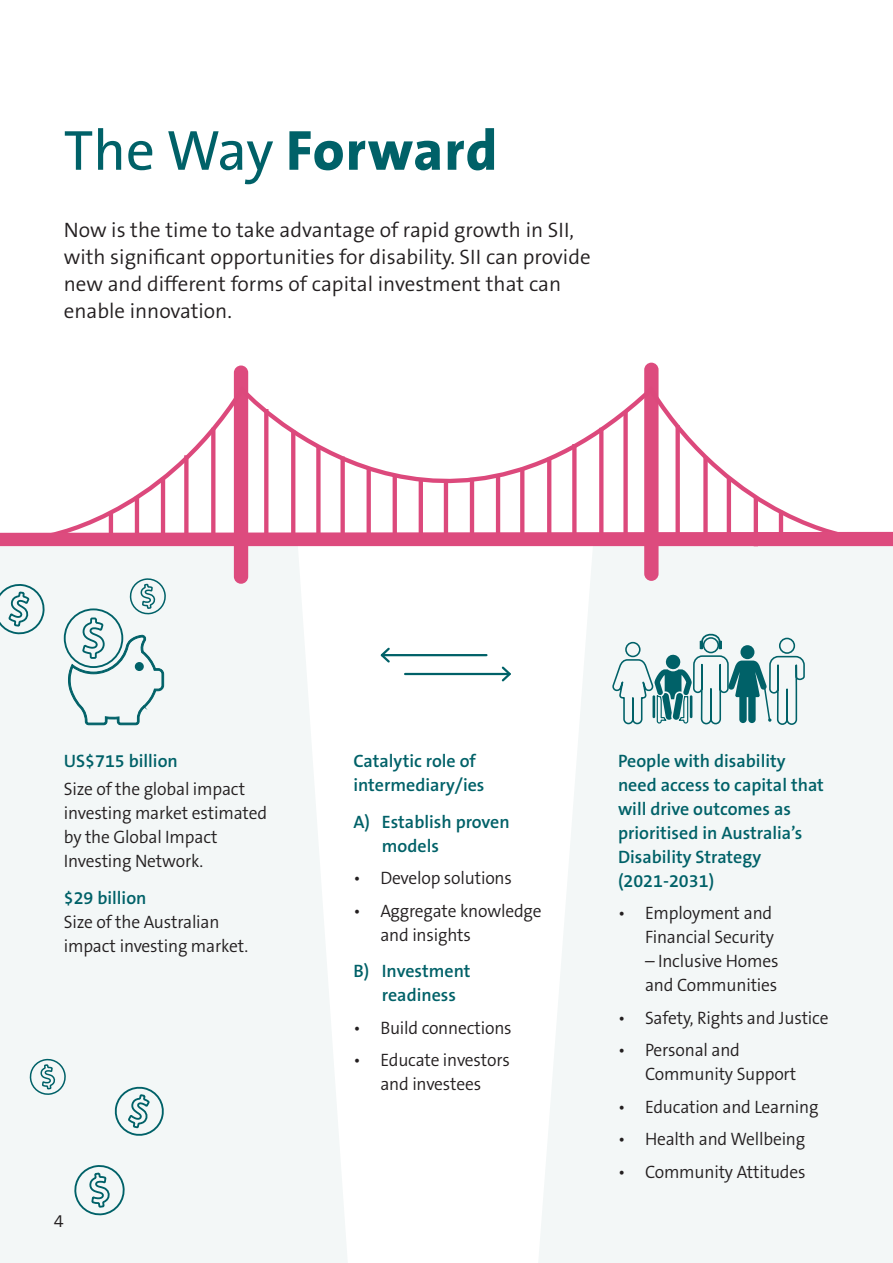
<style>
.page{position:relative;width:893px;height:1263px;background:#fff}
.page>*{position:absolute;margin:0;border:0;box-sizing:border-box;transform-origin:0 0}
.Heading_1{font:800 57px "The Sans B8";letter-spacing:.02em;color:#006168}
.Intro___Pull_Out{font:300 21px/27px "The Sans B4";color:#231f20}
.Body{font:300 18px/24px "The Sans B4";letter-spacing:-.01em;color:#231f20}
.Body-2{font:600 18px/24px "The Sans B6";color:#006168}
.s1{font-family:"The Sans B5 Plain";font-weight:400}
.s2{font-family:"The Sans B6";font-weight:600;color:#006168}
</style>
<div class="page">
<div style="left:0;top:546px;width:347px;height:717px;background:#f3f7f7"></div>
<svg style="left:539px;top:546px;width:354px;height:717px;fill:#f3f7f7"></svg>
<div style="left:768px;top:595px;width:62px;height:668px;background:#f3f7f7"></div>
<div style="left:779px;top:638px;width:16px;height:16px;border:2px solid #006168;border-radius:50%"></div>
<div style="left:625px;top:642px;width:16px;height:15px;border:2px solid #006168;border-radius:50%"></div>
<div style="left:692px;top:595px;width:62px;height:668px;background:#f3f7f7"></div>
<div style="left:703px;top:637px;width:16px;height:16px;border:2px solid #006168;border-radius:50%"></div>
<svg style="left:613px;top:654px;width:79px;height:71px"></svg>
<div style="left:741px;top:646px;width:13px;height:12px;background:#006168;border-radius:50%"></div>
<div style="left:740px;top:645px;width:14px;height:14px;border:1px solid #006168;border-radius:50%"></div>
<svg style="left:728px;top:660px;width:44px;height:63px"></svg>
<svg style="left:700px;top:632px;width:22px;height:17px"></svg>
<div style="left:234px;top:365px;width:14px;height:219px;background:#dd4b7e;border-radius:7px"></div>
<div style="left:644px;top:363px;width:14px;height:218px;background:#dd4b7e;border-radius:7px"></div>
<svg style="left:42px;top:375px;width:809px;height:220px"></svg>
<svg style="left:211px;top:428px;width:4px;height:104px"></svg>
<div style="left:184px;top:455px;width:5px;height:87px;background:#dc497c"></div>
<hr style="left:161px;top:478px;width:4px;height:61px;background:#dc497c">
<svg style="left:264px;top:409px;width:4px;height:123px"></svg>
<svg style="left:291px;top:430px;width:4px;height:102px"></svg>
<div style="left:316px;top:446px;width:5px;height:93px;background:#dc497c"></div>
<div style="left:340px;top:456px;width:5px;height:83px;background:#dc497c"></div>
<svg style="left:367px;top:469px;width:4px;height:63px"></svg>
<hr style="left:393px;top:474px;width:4px;height:64px;background:#dc497c">
<hr style="left:419px;top:480px;width:4px;height:57px;background:#dc497c">
<hr style="left:444px;top:480px;width:4px;height:62px;background:#dc497c">
<hr style="left:470px;top:478px;width:4px;height:62px;background:#dc497c">
<hr style="left:496px;top:475px;width:4px;height:64px;background:#dc497c">
<svg style="left:520px;top:468px;width:4px;height:64px"></svg>
<svg style="left:547px;top:458px;width:4px;height:74px"></svg>
<div style="left:572px;top:444px;width:5px;height:90px;background:#dc497c"></div>
<svg style="left:599px;top:428px;width:4px;height:104px"></svg>
<div style="left:623px;top:411px;width:5px;height:126px;background:#dc497c"></div>
<div style="left:675px;top:425px;width:5px;height:112px;background:#dc497c"></div>
<div style="left:703px;top:456px;width:5px;height:81px;background:#dc497c"></div>
<hr style="left:727px;top:478px;width:4px;height:67px;background:#dc497c">
<hr style="left:135px;top:496px;width:4px;height:46px;background:#dc497c">
<hr style="left:109px;top:513px;width:4px;height:26px;background:#dc497c">
<hr style="left:754px;top:497px;width:4px;height:49px;background:#dc497c">
<hr style="left:779px;top:511px;width:4px;height:27px;background:#dc497c">
<div style="left:0;top:532px;width:893px;height:14px;background:#dd4b7e"></div>
<svg style="left:0;top:583px;width:47px;height:54px"></svg>
<svg style="left:74px;top:1164px;width:51px;height:52px"></svg>
<svg style="left:29px;top:1058px;width:37px;height:47px"></svg>
<svg style="left:111px;top:1085px;width:56px;height:54px"></svg>
<hr style="left:382px;top:654px;width:104px;height:2px;background:#006168">
<svg style="left:380px;top:647px;width:12px;height:16px"></svg>
<hr style="left:405px;top:673px;width:105px;height:2px;background:#006168">
<svg style="left:500px;top:666px;width:11px;height:16px"></svg>
<svg style="left:63px;top:577px;width:103px;height:148px"></svg>
<p class="Heading_1" style="left:64px;top:120px;width:435px"><span class="s1">The Way</span> Forward</p>
<p class="Intro___Pull_Out" style="left:64px;top:217px;width:528px">Now is the time to take advantage of rapid growth in SII, with significant opportunities for disability. SII can provide new and different forms of capital investment that can enable innovation.</p>
<p class="Body-2" style="left:64px;top:749px;width:116px">US$715 billion</p>
<p class="Body" style="left:64px;top:777px;width:205px">Size of the global impact investing market estimated by the Global Impact<br>Investing Network.</p>
<p class="Body" style="left:64px;top:886px;width:186px"><span class="s2">$29 billion<br></span>Size of the Australian impact investing market.</p>
<p class="Body" style="left:54px;top:1209px;width:11px">4</p>
<p class="Body-2" style="left:353px;top:749px;width:133px">Catalytic role of intermediary/ies</p>
<p class="Body-2" style="left:382px;top:810px;width:129px;text-indent:-29px">A) Establish proven models</p>
<p class="Body" style="left:353px;top:866px;width:160px">• Develop solutions</p>
<p class="Body" style="left:380px;top:899px;width:163px;text-indent:-27px">• Aggregate knowledge and insights</p>
<p class="Body-2" style="left:382px;top:960px;width:90px;text-indent:-29px">B) Investment readiness</p>
<p class="Body" style="left:353px;top:1016px;width:160px">• Build connections</p>
<p class="Body" style="left:353px;top:1049px;width:158px;text-align:center">• Educate investors and investees</p>
<p class="Body-2" style="left:618px;top:749px;width:207px">People with disability need access to capital that will drive outcomes as prioritised in Australia’s<br>Disability Strategy (2021-2031)</p>
<p class="Body" style="left:618px;top:902px;width:157px;text-align:right">• Employment and<br>Financial Security</p>
<p class="Body" style="left:645px;top:950px;width:135px">– Inclusive Homes and Communities</p>
<p class="Body" style="left:618px;top:1006px;width:212px">• Safety, Rights and Justice</p>
<p class="Body" style="left:645px;top:1039px;width:153px;text-indent:-27px">• Personal and<br>Community Support</p>
<p class="Body" style="left:618px;top:1095px;width:202px">• Education and Learning</p>
<p class="Body" style="left:618px;top:1128px;width:189px">• Health and Wellbeing</p>
<p class="Body" style="left:618px;top:1160px;width:189px">• Community Attitudes</p>
</div>
